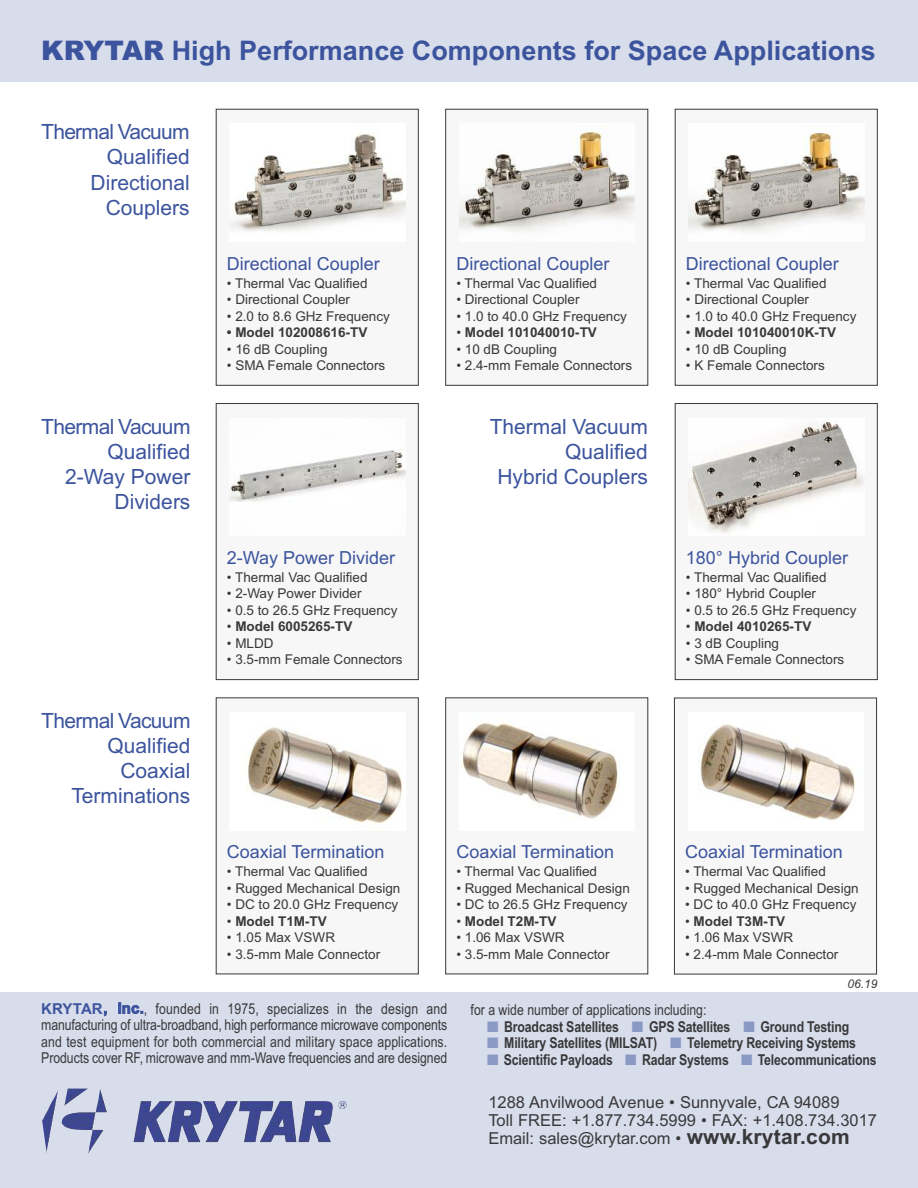
<style>
.page{position:relative;width:918px;height:1188px;background:#fff}
.page>*{position:absolute;margin:0;border:0;box-sizing:border-box;transform-origin:0 0}
.t1{font:700 27px "Arial";color:#3c549d}
.t2{font:21px/25.2px "Arial";color:#3c549d;text-align:right}
.t3{font:18px "Arial";color:#3c549d}
.t4{font:16.5px/18px "Arial";color:#39383a}
.t5{font:15px/16.5px "Arial Narrow";letter-spacing:-.005em;color:#39383a;text-align:justify}
.t6{font:700 15px "Arial Narrow";letter-spacing:-.01em;color:#39383a}
.t7{font:13.5px "Arial";color:#39383a}
.t8{font:700 13.5px "Arial";color:#39383a}
.t9{font:italic 12px "Arial";color:#39383a}
.s1{font-weight:900}
.s2{font-weight:400}
.s3{font-family:"Arial";font-weight:700;color:#3c549d}
.s4{color:#8a98c4}
.s5{font-weight:700;font-size:21px}
</style>
<div class="page">
<div style="left:0;top:992px;width:918px;height:196px;background:#d8ddeb"></div>
<div style="left:0;top:0;width:918px;height:82px;background:#d8ddeb"></div>
<img style="left:42px;top:1089px;width:305px;height:64px">
<div style="left:216px;top:109px;width:202px;height:276px;background:#f7f7f7"></div>
<div style="left:216px;top:109px;width:202px;height:277px;border:1px solid #39383a"></div>
<img style="left:234px;top:134px;width:171px;height:96px">
<div style="left:446px;top:109px;width:202px;height:276px;background:#f7f7f7"></div>
<div style="left:446px;top:109px;width:202px;height:277px;border:1px solid #39383a"></div>
<img style="left:459px;top:131px;width:176px;height:98px">
<div style="left:675px;top:109px;width:202px;height:276px;background:#f7f7f7"></div>
<div style="left:675px;top:109px;width:203px;height:277px;border:1px solid #39383a"></div>
<img style="left:689px;top:133px;width:175px;height:97px">
<div style="left:216px;top:404px;width:202px;height:275px;background:#f7f7f7"></div>
<div style="left:216px;top:403px;width:202px;height:277px;border:1px solid #39383a"></div>
<img style="left:230px;top:450px;width:175px;height:52px">
<div style="left:675px;top:404px;width:202px;height:275px;background:#f7f7f7"></div>
<div style="left:675px;top:403px;width:203px;height:277px;border:1px solid #39383a"></div>
<img style="left:689px;top:421px;width:174px;height:111px">
<div style="left:216px;top:698px;width:202px;height:276px;background:#f7f7f7"></div>
<img style="left:248px;top:727px;width:154px;height:96px">
<div style="left:446px;top:698px;width:202px;height:276px;background:#f7f7f7"></div>
<img style="left:463px;top:723px;width:155px;height:96px">
<div style="left:675px;top:698px;width:201px;height:276px;background:#f7f7f7"></div>
<div style="left:674px;top:698px;width:203px;height:276px;border:1px solid #39383a"></div>
<img style="left:701px;top:724px;width:154px;height:96px">
<h1 class="t1" style="left:41px;top:35px;width:836px"><span class="s1">KRYTAR</span> High Performance Components for Space Applications</h1>
<h2 class="t2" style="left:41px;top:119px;width:150px">Thermal Vacuum<br>Qualified<br>Directional<br>Couplers</h2>
<h2 class="t2" style="left:41px;top:414px;width:151px">Thermal Vacuum<br>Qualified<br>2-Way Power<br>Dividers</h2>
<h2 class="t2" style="left:41px;top:708px;width:151px">Thermal Vacuum<br>Qualified<br>Coaxial<br>Terminations</h2>
<h3 class="t3" style="left:227px;top:253px;width:155px">Directional Coupler</h3>
<p class="t7" style="left:227px;top:275px;width:142px">• Thermal Vac Qualified</p>
<p class="t7" style="left:227px;top:291px;width:125px">• Directional Coupler</p>
<p class="t7" style="left:227px;top:308px;width:165px">• 2.0 to 8.6 GHz Frequency</p>
<p class="t8" style="left:227px;top:324px;width:142px">• Model 102008616-TV</p>
<p class="t7" style="left:227px;top:341px;width:102px">• 16 dB Coupling</p>
<p class="t7" style="left:227px;top:357px;width:160px">• SMA Female Connectors</p>
<h3 class="t3" style="left:227px;top:547px;width:170px">2-Way Power Divider</h3>
<p class="t7" style="left:227px;top:569px;width:142px">• Thermal Vac Qualified</p>
<p class="t7" style="left:227px;top:586px;width:136px">• 2-Way Power Divider</p>
<p class="t7" style="left:227px;top:602px;width:172px">• 0.5 to 26.5 GHz Frequency</p>
<p class="t8" style="left:227px;top:619px;width:127px"><span class="s2">•</span> Model 6005265-TV</p>
<p class="t7" style="left:227px;top:635px;width:48px">• MLDD</p>
<p class="t7" style="left:227px;top:652px;width:177px">• 3.5-mm Female Connectors</p>
<h3 class="t3" style="left:227px;top:841px;width:159px">Coaxial Termination</h3>
<p class="t7" style="left:227px;top:864px;width:142px">• Thermal Vac Qualified</p>
<p class="t7" style="left:227px;top:880px;width:175px">• Rugged Mechanical Design</p>
<p class="t7" style="left:227px;top:897px;width:173px">• DC to 20.0 GHz Frequency</p>
<p class="t8" style="left:227px;top:913px;width:101px"><span class="s2">•</span> Model T1M-TV</p>
<p class="t7" style="left:227px;top:930px;width:110px">• 1.05 Max VSWR</p>
<p class="t7" style="left:227px;top:946px;width:155px">• 3.5-mm Male Connector</p>
<h3 class="t3" style="left:456px;top:253px;width:155px">Directional Coupler</h3>
<p class="t7" style="left:456px;top:275px;width:142px">• Thermal Vac Qualified</p>
<p class="t7" style="left:456px;top:291px;width:125px">• Directional Coupler</p>
<p class="t7" style="left:456px;top:308px;width:172px">• 1.0 to 40.0 GHz Frequency</p>
<p class="t8" style="left:456px;top:324px;width:142px"><span class="s2">•</span> Model 101040010-TV</p>
<p class="t7" style="left:456px;top:341px;width:102px">• 10 dB Coupling</p>
<p class="t7" style="left:456px;top:357px;width:177px">• 2.4-mm Female Connectors</p>
<h2 class="t2" style="left:490px;top:414px;width:160px">Thermal Vacuum<br>Qualified<br>Hybrid Couplers</h2>
<h3 class="t3" style="left:686px;top:253px;width:155px">Directional Coupler</h3>
<p class="t7" style="left:686px;top:275px;width:142px">• Thermal Vac Qualified</p>
<p class="t7" style="left:686px;top:291px;width:125px">• Directional Coupler</p>
<p class="t7" style="left:686px;top:308px;width:172px">• 1.0 to 40.0 GHz Frequency</p>
<p class="t8" style="left:686px;top:324px;width:152px"><span class="s2">•</span> Model 101040010K-TV</p>
<p class="t7" style="left:686px;top:341px;width:102px">• 10 dB Coupling</p>
<p class="t7" style="left:686px;top:357px;width:141px">• K Female Connectors</p>
<h3 class="t3" style="left:686px;top:547px;width:164px">180° Hybrid Coupler</h3>
<p class="t7" style="left:686px;top:569px;width:142px">• Thermal Vac Qualified</p>
<p class="t7" style="left:686px;top:586px;width:132px">• 180° Hybrid Coupler</p>
<p class="t7" style="left:686px;top:602px;width:172px">• 0.5 to 26.5 GHz Frequency</p>
<p class="t8" style="left:686px;top:619px;width:127px"><span class="s2">•</span> Model 4010265-TV</p>
<p class="t7" style="left:686px;top:635px;width:95px">• 3 dB Coupling</p>
<p class="t7" style="left:686px;top:652px;width:160px">• SMA Female Connectors</p>
<h3 class="t3" style="left:456px;top:841px;width:159px">Coaxial Termination</h3>
<p class="t7" style="left:456px;top:864px;width:142px">• Thermal Vac Qualified</p>
<p class="t7" style="left:456px;top:880px;width:175px">• Rugged Mechanical Design</p>
<p class="t7" style="left:456px;top:897px;width:173px">• DC to 26.5 GHz Frequency</p>
<p class="t8" style="left:456px;top:913px;width:101px"><span class="s2">•</span> Model T2M-TV</p>
<p class="t7" style="left:456px;top:930px;width:110px">• 1.06 Max VSWR</p>
<p class="t7" style="left:456px;top:946px;width:155px">• 3.5-mm Male Connector</p>
<h3 class="t3" style="left:685px;top:842px;width:159px">Coaxial Termination</h3>
<p class="t7" style="left:685px;top:864px;width:142px">• Thermal Vac Qualified</p>
<p class="t7" style="left:685px;top:880px;width:175px">• Rugged Mechanical Design</p>
<p class="t7" style="left:685px;top:897px;width:173px">• DC to 40.0 GHz Frequency</p>
<p class="t8" style="left:685px;top:913px;width:101px"><span class="s2">•</span> Model T3M-TV</p>
<p class="t7" style="left:685px;top:930px;width:110px">• 1.06 Max VSWR</p>
<p class="t7" style="left:685px;top:946px;width:155px">• 2.4-mm Male Connector</p>
<p class="t9" style="left:847px;top:976px;width:32px">06.19</p>
<p class="t5" style="left:41px;top:1000px;width:408px"><span class="s3">KRYTAR, Inc.</span>, founded in 1975, specializes in the design and manufacturing of ultra-broadband, high performance microwave components and test equipment for both commercial and military space applications.<br>Products cover RF, microwave and mm-Wave frequencies and are designed</p>
<p class="t5" style="left:471px;top:1002px;width:237px">for a wide number of applications including:</p>
<p class="t6" style="left:487px;top:1018px;width:364px"><span class="s4">■</span> Broadcast Satellites <span class="s4">■</span> GPS Satellites <span class="s4">■</span> Ground Testing</p>
<p class="t6" style="left:487px;top:1034px;width:370px"><span class="s4">■</span> Military Satellites (MILSAT) <span class="s4">■</span> Telemetry Receiving Systems</p>
<p class="t6" style="left:487px;top:1051px;width:391px"><span class="s4">■</span> Scientific Payloads <span class="s4">■</span> Radar Systems <span class="s4">■</span> Telecommunications</p>
<p class="t4" style="left:488px;top:1093px;width:390px">1288 Anvilwood Avenue • Sunnyvale, CA 94089<br>Toll FREE: +1.877.734.5999 • FAX: +1.408.734.3017<br>Email: sales@krytar.com • <span class="s5">www.krytar.com</span></p>
</div>
